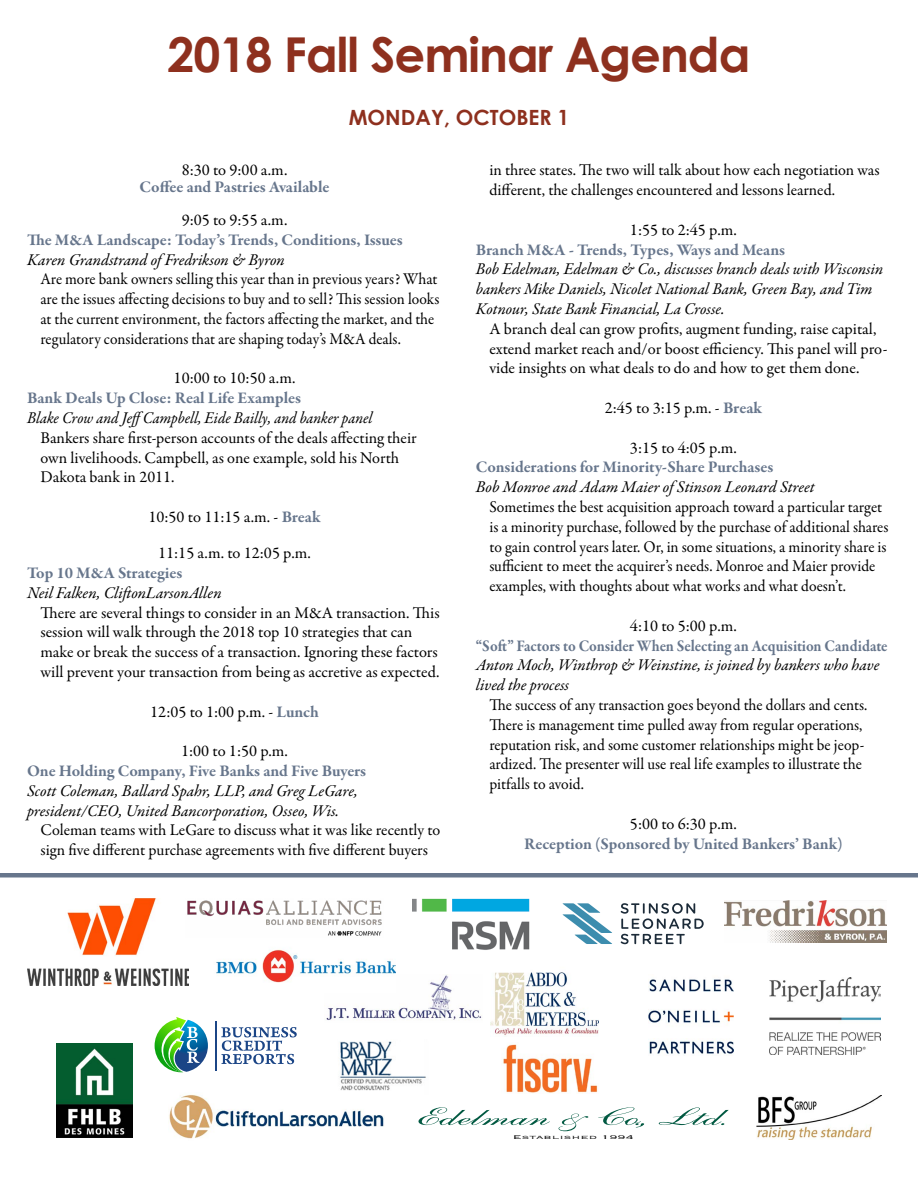
<style>
.page{position:relative;width:918px;height:1188px;background:#fff}
.page>*{position:absolute;margin:0;border:0;box-sizing:border-box;transform-origin:0 0}
.t1{font:700 48.15px "Century Gothic";letter-spacing:-.02em;color:#8e301e}
.t2{font:700 21px "Century Gothic";color:#8e301e}
.t3{font:16.5px/19.8px "Garamond Premr Pro";color:#000}
.t4{font:16.5px/19.8px "Garamond Premr Pro";color:#000;scale:.95 1}
.t5{font:italic 16.5px/19.8px "Garamond Premr Pro";letter-spacing:-.005em;color:#000}
.t6{font:700 16.5px "Garamond Premr Pro";letter-spacing:-.005em;color:#67768c}
.t7{font:16.5px/19.8px "Garamond Premr Pro";color:#000;scale:.94 1}
.t8{font:700 16.5px "Garamond Premr Pro";letter-spacing:-.005em;color:#67768c;scale:.91 1}
.t9{font:italic 16.5px "Garamond Premr Pro";letter-spacing:-.005em;color:#000;scale:.94 1}
.t10{font:300 7.05px "Copperplate";color:#000;scale:1.91 1}
.s1{font-weight:700;color:#67768c}
</style>
<div class="page">
<img style="left:169px;top:1094px;width:215px;height:45px">
<svg style="left:419px;top:1107px;width:131px;height:18px"></svg>
<svg style="left:559px;top:1114px;width:29px;height:17px"></svg>
<svg style="left:598px;top:1107px;width:46px;height:20px"></svg>
<svg style="left:659px;top:1107px;width:70px;height:18px"></svg>
<img style="left:724px;top:901px;width:162px;height:41px">
<img style="left:28px;top:898px;width:161px;height:87px">
<img style="left:756px;top:1095px;width:126px;height:45px">
<img style="left:413px;top:898px;width:117px;height:52px">
<img style="left:57px;top:1043px;width:75px;height:95px">
<svg style="left:621px;top:903px;width:83px;height:41px"></svg>
<svg style="left:562px;top:903px;width:50px;height:41px"></svg>
<img style="left:503px;top:1044px;width:95px;height:49px">
<img style="left:648px;top:979px;width:85px;height:77px">
<img style="left:490px;top:972px;width:108px;height:64px">
<img style="left:186px;top:899px;width:196px;height:38px">
<img style="left:770px;top:977px;width:111px;height:77px">
<div style="left:0;top:873px;width:918px;height:5px;background:#67768c"></div>
<img style="left:338px;top:1041px;width:88px;height:55px">
<img style="left:326px;top:974px;width:156px;height:46px">
<img style="left:216px;top:949px;width:180px;height:44px">
<svg style="left:221px;top:1027px;width:76px;height:37px"></svg>
<hr style="left:216px;top:1021px;width:1px;height:50px;background:#1b4586">
<svg style="left:155px;top:1017px;width:53px;height:55px"></svg>
<h1 class="t1" style="left:168px;top:24px;width:584px">2018 Fall Seminar Agenda</h1>
<p class="t2" style="left:349px;top:104px;width:222px">MONDAY, OCTOBER 1</p>
<p class="t3" style="left:182px;top:161px;width:107px">8:30 to 9:00 a.m.</p>
<p class="t6" style="left:140px;top:177px;width:191px">Coffee and Pastries Available</p>
<p class="t3" style="left:182px;top:210px;width:107px">9:05 to 9:55 a.m.</p>
<p class="t6" style="left:27px;top:229px;width:377px">The M&amp;A Landscape: Today’s Trends, Conditions, Issues</p>
<p class="t5" style="left:27px;top:250px;width:260px">Karen Grandstrand of Fredrikson &amp; Byron</p>
<p class="t7" style="left:40px;top:270px;width:426px">Are more bank owners selling this year than in previous years? What are the issues affecting decisions to buy and to sell? This session looks at the current environment, the factors affecting the market, and the regulatory considerations that are shaping today’s M&amp;A deals.</p>
<p class="t3" style="left:174px;top:369px;width:123px">10:00 to 10:50 a.m.</p>
<p class="t6" style="left:27px;top:388px;width:276px">Bank Deals Up Close: Real Life Examples</p>
<p class="t9" style="left:27px;top:407px;width:369px">Blake Crow and JeffCampbell, Eide Bailly, and banker panel</p>
<p class="t3" style="left:40px;top:428px;width:378px">Bankers share first-person accounts of the deals affecting their own livelihoods. Campbell, as one example, sold his North<br>Dakota bank in 2011.</p>
<p class="t3" style="left:148px;top:507px;width:174px">10:50 to 11:15 a.m. - <span class="s1">Break</span></p>
<p class="t3" style="left:158px;top:544px;width:154px">11:15 a.m. to 12:05 p.m.</p>
<p class="t6" style="left:27px;top:563px;width:157px">Top 10 M&amp;A Strategies</p>
<p class="t5" style="left:27px;top:584px;width:196px">Neil Falken, CliftonLarsonAllen</p>
<p class="t3" style="left:40px;top:603px;width:401px">There are several things to consider in an M&amp;A transaction. This session will walk through the 2018 top 10 strategies that can make or break the success of a transaction. Ignoring these factors will prevent your transaction from being as accretive as expected.</p>
<p class="t3" style="left:150px;top:702px;width:170px">12:05 to 1:00 p.m. - <span class="s1">Lunch</span></p>
<p class="t3" style="left:181px;top:742px;width:108px">1:00 to 1:50 p.m.</p>
<p class="t6" style="left:27px;top:761px;width:341px">One Holding Company, Five Banks and Five Buyers</p>
<p class="t5" style="left:27px;top:782px;width:332px">Scott Coleman, Ballard Spahr, LLP, and Greg LeGare, president/CEO, United Bancorporation, Osseo, Wis.</p>
<p class="t3" style="left:40px;top:821px;width:401px">Coleman teams with LeGare to discuss what it was like recently to sign five different purchase agreements with five different buyers</p>
<p class="t3" style="left:489px;top:161px;width:392px">in three states. The two will talk about how each negotiation was different, the challenges encountered and lessons learned.</p>
<p class="t3" style="left:630px;top:220px;width:108px">1:55 to 2:45 p.m.</p>
<p class="t6" style="left:476px;top:239px;width:311px">Branch M&amp;A - Trends, Types, Ways and Means</p>
<p class="t5" style="left:476px;top:260px;width:409px">Bob Edelman, Edelman &amp; Co., discusses branch deals with Wisconsin bankers Mike Daniels, Nicolet National Bank, Green Bay, and Tim<br>Kotnour, State Bank Financial, La Crosse.</p>
<p class="t3" style="left:489px;top:319px;width:400px">A branch deal can grow profits, augment funding, raise capital, extend market reach and/or boost efficiency. This panel will pro&shy;vide insights on what deals to do and how to get them done.</p>
<p class="t3" style="left:605px;top:398px;width:159px">2:45 to 3:15 p.m. - <span class="s1">Break</span></p>
<p class="t3" style="left:630px;top:438px;width:108px">3:15 to 4:05 p.m.</p>
<p class="t6" style="left:476px;top:457px;width:299px">Considerations for Minority-Share Purchases</p>
<p class="t5" style="left:476px;top:478px;width:340px">Bob Monroe and Adam Maier of Stinson Leonard Street</p>
<p class="t4" style="left:489px;top:497px;width:422px">Sometimes the best acquisition approach toward a particular target is a minority purchase, followed by the purchase of additional shares to gain control years later. Or, in some situations, a minority share is sufficient to meet the acquirer’s needs. Monroe and Maier provide examples, with thoughts about what works and what doesn’t.</p>
<p class="t3" style="left:630px;top:616px;width:108px">4:10 to 5:00 p.m.</p>
<p class="t8" style="left:476px;top:635px;width:454px">“Soft” Factors to Consider When Selecting an Acquisition Candidate</p>
<p class="t5" style="left:476px;top:656px;width:405px">Anton Moch, Winthrop &amp; Weinstine, is joined by bankers who have lived the process</p>
<p class="t4" style="left:489px;top:695px;width:399px">The success of any transaction goes beyond the dollars and cents.<br>There is management time pulled away from regular operations, reputation risk, and some customer relationships might be jeop&shy;ardized. The presenter will use real life examples to illustrate the pitfalls to avoid.</p>
<p class="t3" style="left:630px;top:814px;width:108px">5:00 to 6:30 p.m.</p>
<p class="t6" style="left:524px;top:833px;width:320px">Reception (Sponsored by United Bankers’ Bank)</p>
<p class="t10" style="left:513px;top:1133px;width:65px">Established 1994</p>
</div>
